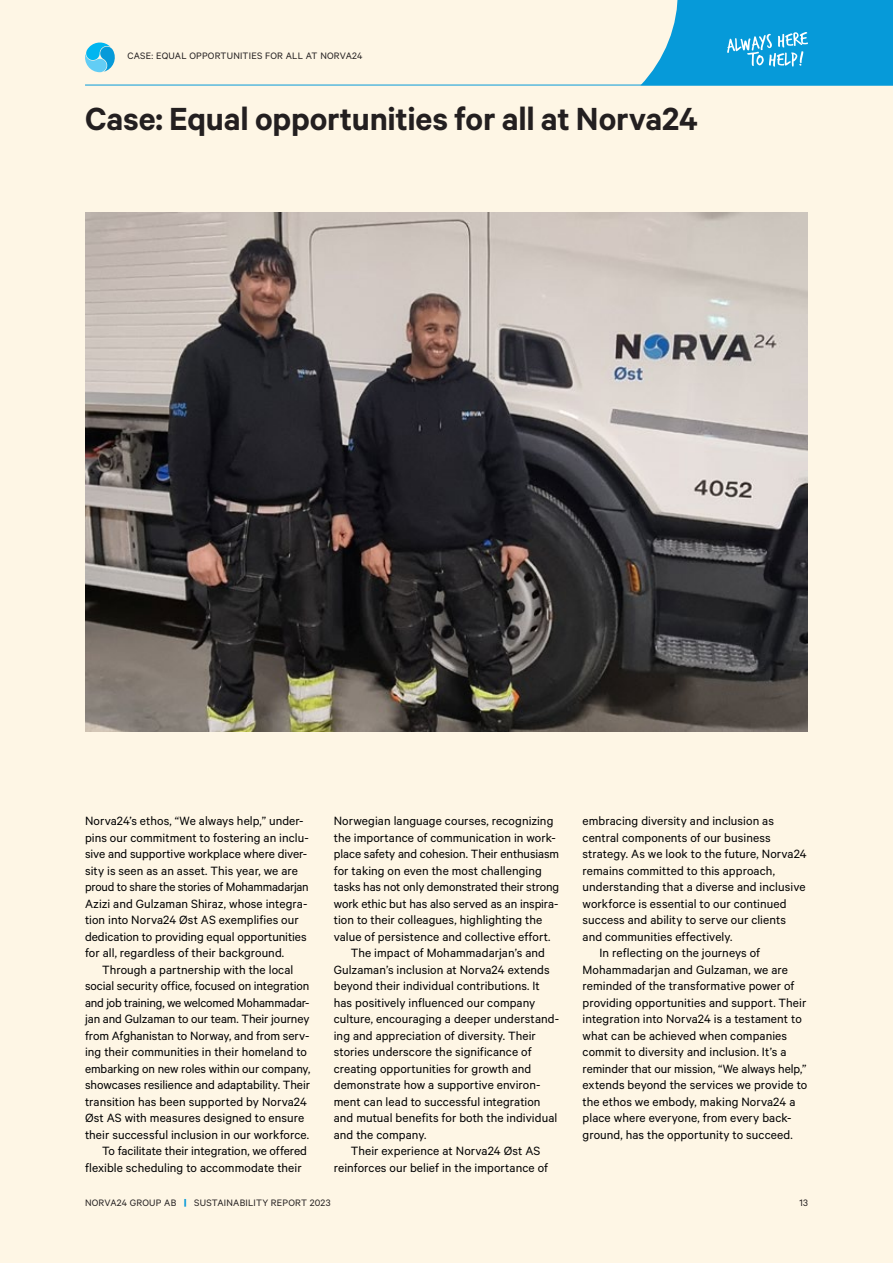
<style>
.page{position:relative;width:893px;height:1263px;background:#fef6e5}
.page>*{position:absolute;margin:0;border:0;box-sizing:border-box;transform-origin:0 0}
.t1{font:600 36px "Calibre";letter-spacing:-.005em;color:#231f20}
.t2{font:13.5px/16.5px "Calibre";letter-spacing:.005em;color:#000001}
.t3{font:13.5px "Calibre";letter-spacing:-.015em;color:#000001}
.t4{font:10.5px "Calibre";letter-spacing:.02em;color:#231f20}
.s1{font-weight:900;color:#069ad9}
</style>
<div class="page">
<hr style="left:85px;top:85px;width:808px;height:1px;background:#069ad9">
<svg style="left:640px;top:0;width:253px;height:85px;background:#26a6db"></svg>
<svg style="left:85px;top:42px;width:30px;height:30px"></svg>
<img style="left:85px;top:213px;width:723px;height:518px">
<p class="t4" style="left:128px;top:50px;width:236px">CASE: EQUAL OPPORTUNITIES FOR ALL AT NORVA24</p>
<h1 class="t1" style="left:85px;top:97px;width:614px">Case: Equal opportunities for all at Norva24</h1>
<p class="t2" style="left:85px;top:812px;width:225px">Norva24’s ethos, “We always help,” under&shy;pins our commitment to fostering an inclu&shy;sive and supportive workplace where diver&shy;sity is seen as an asset. This year, we are proud to share the stories of Mohammadarjan Azizi and Gulzaman Shiraz, whose integra&shy;tion into Norva24 Øst AS exemplifies our dedication to providing equal opportunities for all, regardless of their background.</p>
<p class="t2" style="left:102px;top:961px;width:193px">Through a partnership with the local</p>
<p class="t2" style="left:85px;top:977px;width:226px">social security office, focused on integration</p>
<p class="t3" style="left:85px;top:995px;width:226px">and job training, we welcomed Mohammadar-</p>
<p class="t2" style="left:85px;top:1010px;width:226px">jan and Gulzaman to our team. Their journey</p>
<p class="t2" style="left:85px;top:1027px;width:226px">from Afghanistan to Norway, and from serv-</p>
<p class="t2" style="left:85px;top:1043px;width:224px">ing their communities in their homeland to</p>
<p class="t2" style="left:85px;top:1060px;width:227px">embarking on new roles within our company,</p>
<p class="t2" style="left:85px;top:1076px;width:227px">showcases resilience and adaptability. Their</p>
<p class="t2" style="left:85px;top:1093px;width:223px">transition has been supported by Norva24</p>
<p class="t2" style="left:85px;top:1109px;width:221px">Øst AS with measures designed to ensure</p>
<p class="t2" style="left:85px;top:1126px;width:226px">their successful inclusion in our workforce.</p>
<p class="t2" style="left:102px;top:1142px;width:207px">To facilitate their integration, we offered</p>
<p class="t2" style="left:85px;top:1159px;width:218px">flexible scheduling to accommodate their</p>
<p class="t2" style="left:334px;top:812px;width:221px">Norwegian language courses, recognizing</p>
<p class="t2" style="left:334px;top:829px;width:223px">the importance of communication in work-</p>
<p class="t2" style="left:334px;top:845px;width:227px">place safety and cohesion. Their enthusiasm</p>
<p class="t2" style="left:334px;top:862px;width:210px">for taking on even the most challenging</p>
<p class="t2" style="left:334px;top:878px;width:227px">tasks has not only demonstrated their strong</p>
<p class="t2" style="left:334px;top:895px;width:226px">work ethic but has also served as an inspira-</p>
<p class="t2" style="left:334px;top:911px;width:210px">tion to their colleagues, highlighting the</p>
<p class="t2" style="left:334px;top:928px;width:218px">value of persistence and collective effort.</p>
<p class="t2" style="left:351px;top:944px;width:196px">The impact of Mohammadarjan’s and</p>
<p class="t2" style="left:334px;top:961px;width:217px">Gulzaman’s inclusion at Norva24 extends</p>
<p class="t2" style="left:334px;top:977px;width:208px">beyond their individual contributions. It</p>
<p class="t2" style="left:334px;top:994px;width:203px">has positively influenced our company</p>
<p class="t2" style="left:334px;top:1010px;width:227px">culture, encouraging a deeper understand-</p>
<p class="t2" style="left:334px;top:1027px;width:204px">ing and appreciation of diversity. Their</p>
<p class="t2" style="left:334px;top:1043px;width:199px">stories underscore the significance of</p>
<p class="t2" style="left:334px;top:1060px;width:199px">creating opportunities for growth and</p>
<p class="t2" style="left:334px;top:1076px;width:208px">demonstrate how a supportive environ-</p>
<p class="t2" style="left:334px;top:1093px;width:208px">ment can lead to successful integration</p>
<p class="t2" style="left:334px;top:1109px;width:225px">and mutual benefits for both the individual</p>
<p class="t2" style="left:334px;top:1126px;width:94px">and the company.</p>
<p class="t2" style="left:351px;top:1142px;width:191px">Their experience at Norva24 Øst AS</p>
<p class="t2" style="left:334px;top:1159px;width:216px">reinforces our belief in the importance of</p>
<p class="t2" style="left:583px;top:812px;width:193px">embracing diversity and inclusion as</p>
<p class="t2" style="left:583px;top:829px;width:190px">central components of our business</p>
<p class="t2" style="left:583px;top:845px;width:226px">strategy. As we look to the future, Norva24</p>
<p class="t2" style="left:583px;top:862px;width:194px">remains committed to this approach,</p>
<p class="t2" style="left:583px;top:878px;width:224px">understanding that a diverse and inclusive</p>
<p class="t2" style="left:583px;top:895px;width:205px">workforce is essential to our continued</p>
<p class="t2" style="left:583px;top:911px;width:205px">success and ability to serve our clients</p>
<p class="t2" style="left:583px;top:928px;width:151px">and communities effectively.</p>
<p class="t2" style="left:600px;top:944px;width:162px">In reflecting on the journeys of</p>
<p class="t2" style="left:583px;top:961px;width:207px">Mohammadarjan and Gulzaman, we are</p>
<p class="t2" style="left:583px;top:977px;width:213px">reminded of the transformative power of</p>
<p class="t2" style="left:583px;top:994px;width:225px">providing opportunities and support. Their</p>
<p class="t2" style="left:583px;top:1010px;width:221px">integration into Norva24 is a testament to</p>
<p class="t2" style="left:583px;top:1027px;width:206px">what can be achieved when companies</p>
<p class="t2" style="left:583px;top:1043px;width:205px">commit to diversity and inclusion. It’s a</p>
<p class="t2" style="left:583px;top:1060px;width:225px">reminder that our mission, “We always help,”</p>
<p class="t2" style="left:583px;top:1076px;width:226px">extends beyond the services we provide to</p>
<p class="t2" style="left:583px;top:1093px;width:214px">the ethos we embody, making Norva24 a</p>
<p class="t2" style="left:583px;top:1109px;width:210px">place where everyone, from every back-</p>
<p class="t2" style="left:583px;top:1126px;width:212px">ground, has the opportunity to succeed.</p>
<p class="t4" style="left:85px;top:1196px;width:247px">NORVA24 GROUP AB <span class="s1">|</span> SUSTAINABILITY REPORT 2023</p>
<p class="t4" style="left:799px;top:1196px;width:10px">13</p>
</div>
